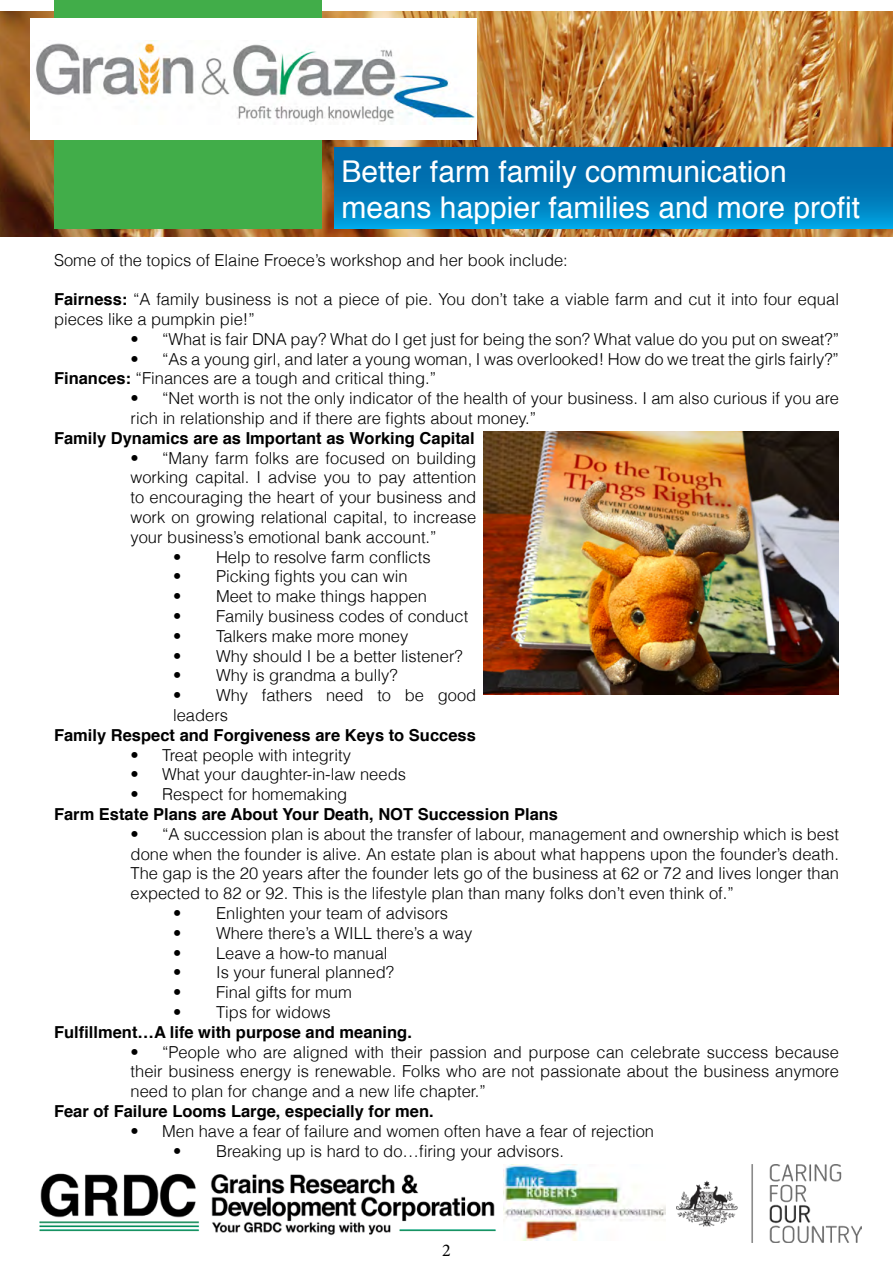
<style>
.page{position:relative;width:893px;height:1263px;background:#fff}
.page>*{position:absolute;margin:0;border:0;box-sizing:border-box;transform-origin:0 0}
.t1{font:30px/36px "Helvetica";color:#fff}
.t2{font:18px "Minion Pro";color:#000}
.t3{font:300 16.5px/19.8px "Helvetica";color:#000}
.t4{font:700 16.5px "Helvetica";color:#000}
.s1{font-weight:700}
</style>
<div class="page">
<img style="left:0;top:11px;width:893px;height:225px">
<svg style="left:335px;top:148px;width:558px;height:80px;background:#007bbb"></svg>
<div style="left:54px;top:0;width:267px;height:228px;background:#41ad49"></div>
<div style="left:30px;top:18px;width:446px;height:121px;background:#fff"></div>
<img style="left:36px;top:41px;width:439px;height:83px">
<img style="left:39px;top:1169px;width:465px;height:67px">
<img style="left:676px;top:1165px;width:186px;height:78px">
<img style="left:504px;top:1165px;width:161px;height:75px">
<img style="left:484px;top:432px;width:355px;height:262px">
<h1 class="t1" style="left:342px;top:155px;width:520px">Better farm family communication means happier families and more profit</h1>
<p class="t3" style="left:54px;top:250px;width:515px">Some of the topics of Elaine Froece’s workshop and her book include:</p>
<p class="t3" style="left:54px;top:289px;width:786px"><span class="s1">Fairness:</span> “A family business is not a piece of pie. You don’t take a viable farm and cut it into four equal pieces like a pumpkin pie!”</p>
<p class="t3" style="left:131px;top:329px;width:710px">• “What is fair DNA pay? What do I get just for being the son? What value do you put on sweat?”</p>
<p class="t3" style="left:54px;top:349px;width:786px;text-indent:77px">• “As a young girl, and later a young woman, I was overlooked! How do we treat the girls fairly?”<br><span class="s1">Finances:</span> “Finances are a tough and critical thing.”</p>
<p class="t3" style="left:131px;top:388px;width:710px">• “Net worth is not the only indicator of the health of your business. I am also curious if you are rich in relationship and if there are fights about money.”</p>
<p class="t4" style="left:54px;top:425px;width:422px">Family Dynamics are as Important as Working Capital</p>
<p class="t3" style="left:131px;top:448px;width:347px;text-align:justify">• “Many farm folks are focused on building working capital. I advise you to pay attention to encouraging the heart of your business and work on growing relational capital, to increase your business’s emotional bank account.”</p>
<p class="t3" style="left:173px;top:547px;width:259px">• Help to resolve farm conflicts</p>
<p class="t3" style="left:173px;top:566px;width:236px">• Picking fights you can win</p>
<p class="t3" style="left:173px;top:586px;width:255px">• Meet to make things happen</p>
<p class="t3" style="left:173px;top:606px;width:297px">• Family business codes of conduct</p>
<p class="t3" style="left:173px;top:626px;width:237px">• Talkers make more money</p>
<p class="t3" style="left:173px;top:646px;width:291px">• Why should I be a better listener?</p>
<p class="t3" style="left:173px;top:665px;width:226px">• Why is grandma a bully?</p>
<p class="t3" style="left:173px;top:685px;width:305px">• Why fathers need to be good leaders</p>
<p class="t4" style="left:54px;top:722px;width:423px">Family Respect and Forgiveness are Keys to Success</p>
<p class="t3" style="left:131px;top:745px;width:222px">• Treat people with integrity</p>
<p class="t3" style="left:131px;top:764px;width:277px">• What your daughter-in-law needs</p>
<p class="t3" style="left:131px;top:784px;width:218px">• Respect for homemaking</p>
<p class="t4" style="left:54px;top:801px;width:506px">Farm Estate Plans are About Your Death, NOT Succession Plans</p>
<p class="t3" style="left:131px;top:824px;width:710px;text-align:justify">• “A succession plan is about the transfer of labour, management and ownership which is best done when the founder is alive. An estate plan is about what happens upon the founder’s death.<br>The gap is the 20 years after the founder lets go of the business at 62 or 72 and lives longer than expected to 82 or 92. This is the lifestyle plan than many folks don’t even think of.”</p>
<p class="t3" style="left:173px;top:903px;width:276px">• Enlighten your team of advisors</p>
<p class="t3" style="left:173px;top:923px;width:301px">• Where there’s a WILL there’s a way</p>
<p class="t3" style="left:173px;top:943px;width:216px">• Leave a how-to manual</p>
<p class="t3" style="left:173px;top:962px;width:222px">• Is your funeral planned?</p>
<p class="t3" style="left:173px;top:982px;width:180px">• Final gifts for mum</p>
<p class="t3" style="left:173px;top:1002px;width:159px">• Tips for widows</p>
<p class="t4" style="left:54px;top:1019px;width:359px">Fulfillment…A life with purpose and meaning.</p>
<p class="t3" style="left:131px;top:1042px;width:710px;text-align:justify">• “People who are aligned with their passion and purpose can celebrate success because their business energy is renewable. Folks who are not passionate about the business anymore need to plan for change and a new life chapter.”</p>
<p class="t4" style="left:54px;top:1098px;width:381px">Fear of Failure Looms Large, especially for men.</p>
<p class="t3" style="left:131px;top:1121px;width:525px">• Men have a fear of failure and women often have a fear of rejection</p>
<p class="t3" style="left:173px;top:1141px;width:392px">• Breaking up is hard to do…firing your advisors.</p>
<p class="t2" style="left:442px;top:1238px;width:10px">2</p>
</div>
